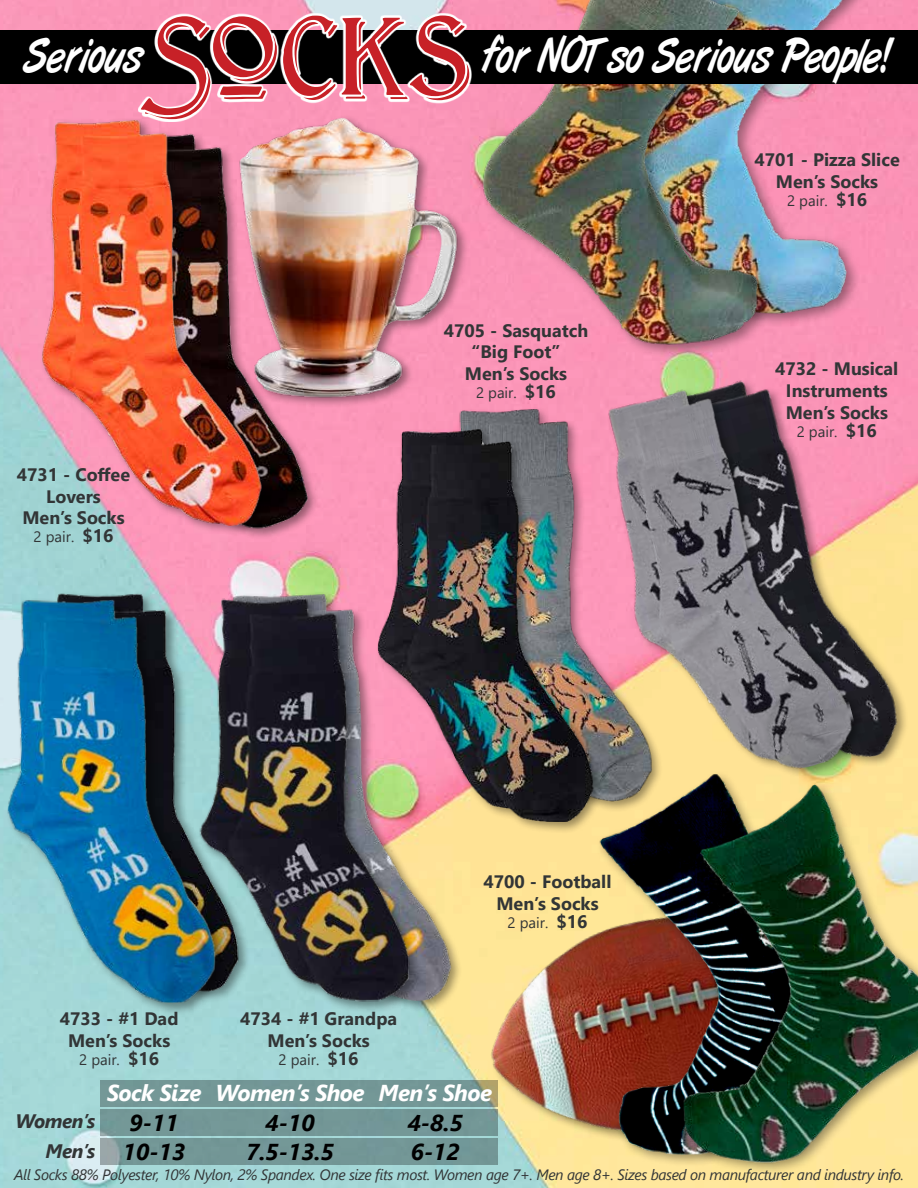
<style>
.page{position:relative;width:918px;height:1188px;background:#fff}
.page>*{position:absolute;margin:0;border:0;box-sizing:border-box;transform-origin:0 0}
.t1{font:50.55px "Art Brush";color:#fff;scale:.8 1}
.t2{font:italic 700 22.95px/29.4px "Segoe UI";color:#000}
.t3{font:italic 700 22.95px "Segoe UI";letter-spacing:-.025em;color:#fff}
.t4{font:italic 700 19.5px/29.8px "Segoe UI";letter-spacing:-.025em;color:#323536;text-align:right}
.t5{font:700 18px/21.6px "Segoe UI";color:#323536;text-align:center}
.t6{font:italic 15px "Segoe UI";letter-spacing:-.025em;color:#323536}
.t7{font:15px "Segoe UI";color:#323536}
.s1{font-family:"Lightfoot Shadowed";font-size:107.1px;color:#c72127}
.s2{font-weight:700;font-size:18px}
</style>
<div class="page">
<img style="left:0;top:0;width:918px;height:1188px">
<img style="left:776px;top:0;width:122px;height:340px">
<img style="left:465px;top:0;width:311px;height:362px">
<img style="left:441px;top:834px;width:432px;height:354px">
<div style="left:0;top:30px;width:918px;height:54px;background:#000"></div>
<svg style="left:138px;top:13px;width:334px;height:104px"></svg>
<img style="left:576px;top:800px;width:92px;height:369px">
<img style="left:668px;top:791px;width:250px;height:384px">
<img style="left:167px;top:90px;width:340px;height:340px">
<div style="left:100px;top:1080px;width:398px;height:27px;background:#739796"></div>
<div style="left:100px;top:1109px;width:398px;height:27px;background:#739797"></div>
<div style="left:100px;top:1138px;width:398px;height:27px;background:#739696"></div>
<div style="left:5px;top:597px;width:223px;height:418px;background:#000;opacity:.4"></div>
<img style="left:1px;top:600px;width:193px;height:402px">
<div style="left:218px;top:591px;width:245px;height:421px;background:#000;opacity:.4"></div>
<img style="left:219px;top:594px;width:235px;height:406px">
<div style="left:198px;top:596px;width:224px;height:417px;background:#000;opacity:.4"></div>
<img style="left:194px;top:596px;width:230px;height:406px">
<img style="left:274px;top:128px;width:47px;height:406px">
<div style="left:40px;top:117px;width:234px;height:420px;background:#000;opacity:.4"></div>
<img style="left:42px;top:119px;width:223px;height:406px">
<img style="left:640px;top:359px;width:278px;height:432px">
<img style="left:580px;top:369px;width:282px;height:431px">
<div style="left:437px;top:406px;width:226px;height:406px;background:#000;opacity:.4"></div>
<img style="left:436px;top:409px;width:219px;height:392px">
<div style="left:375px;top:426px;width:229px;height:408px;background:#000;opacity:.4"></div>
<img style="left:378px;top:429px;width:218px;height:393px">
<h1 class="t1" style="left:24px;top:28px;width:1088px">Serious <span class="s1">SOCKS</span> for NOT so Serious People!</h1>
<p class="t5" style="left:17px;top:463px;width:115px">4731 - Coffee<br>Lovers<br>Men’s Socks</p>
<p class="t7" style="left:34px;top:523px;width:82px">2 pair. <span class="s2">$16</span></p>
<p class="t5" style="left:444px;top:318px;width:146px">4705 - Sasquatch “Big Foot”<br>Men’s Socks</p>
<p class="t7" style="left:476px;top:378px;width:82px">2 pair. <span class="s2">$16</span></p>
<p class="t5" style="left:484px;top:870px;width:129px">4700 - Football<br>Men’s Socks</p>
<p class="t7" style="left:508px;top:908px;width:82px">2 pair. <span class="s2">$16</span></p>
<p class="t5" style="left:60px;top:1007px;width:120px">4733 - #1 Dad<br>Men’s Socks</p>
<p class="t7" style="left:79px;top:1046px;width:82px">2 pair. <span class="s2">$16</span></p>
<p class="t4" style="left:15px;top:1103px;width:81px">Women’s<br>Men’s</p>
<p class="t3" style="left:107px;top:1072px;width:96px">Sock Size</p>
<p class="t2" style="left:123px;top:1104px;width:64px">9-11<br>10-13</p>
<p class="t5" style="left:240px;top:1007px;width:158px">4734 - #1 Grandpa<br>Men’s Socks</p>
<p class="t7" style="left:279px;top:1046px;width:82px">2 pair. <span class="s2">$16</span></p>
<p class="t3" style="left:216px;top:1072px;width:150px">Women’s Shoe</p>
<p class="t2" style="left:246px;top:1104px;width:89px;text-align:center">4-10<br>7.5-13.5</p>
<p class="t3" style="left:379px;top:1072px;width:115px">Men’s Shoe</p>
<p class="t2" style="left:408px;top:1104px;width:57px">4-8.5<br>6-12</p>
<p class="t5" style="left:754px;top:148px;width:147px">4701 - Pizza Slice<br>Men’s Socks</p>
<p class="t7" style="left:787px;top:186px;width:82px">2 pair. <span class="s2">$16</span></p>
<p class="t5" style="left:775px;top:357px;width:125px">4732 - Musical<br>Instruments<br>Men’s Socks</p>
<p class="t7" style="left:797px;top:417px;width:82px">2 pair. <span class="s2">$16</span></p>
<p class="t6" style="left:14px;top:1161px;width:891px">All Socks 88% Polyester, 10% Nylon, 2% Spandex. One size fits most. Women age 7+. Men age 8+. Sizes based on manufacturer and industry info.</p>
</div>
